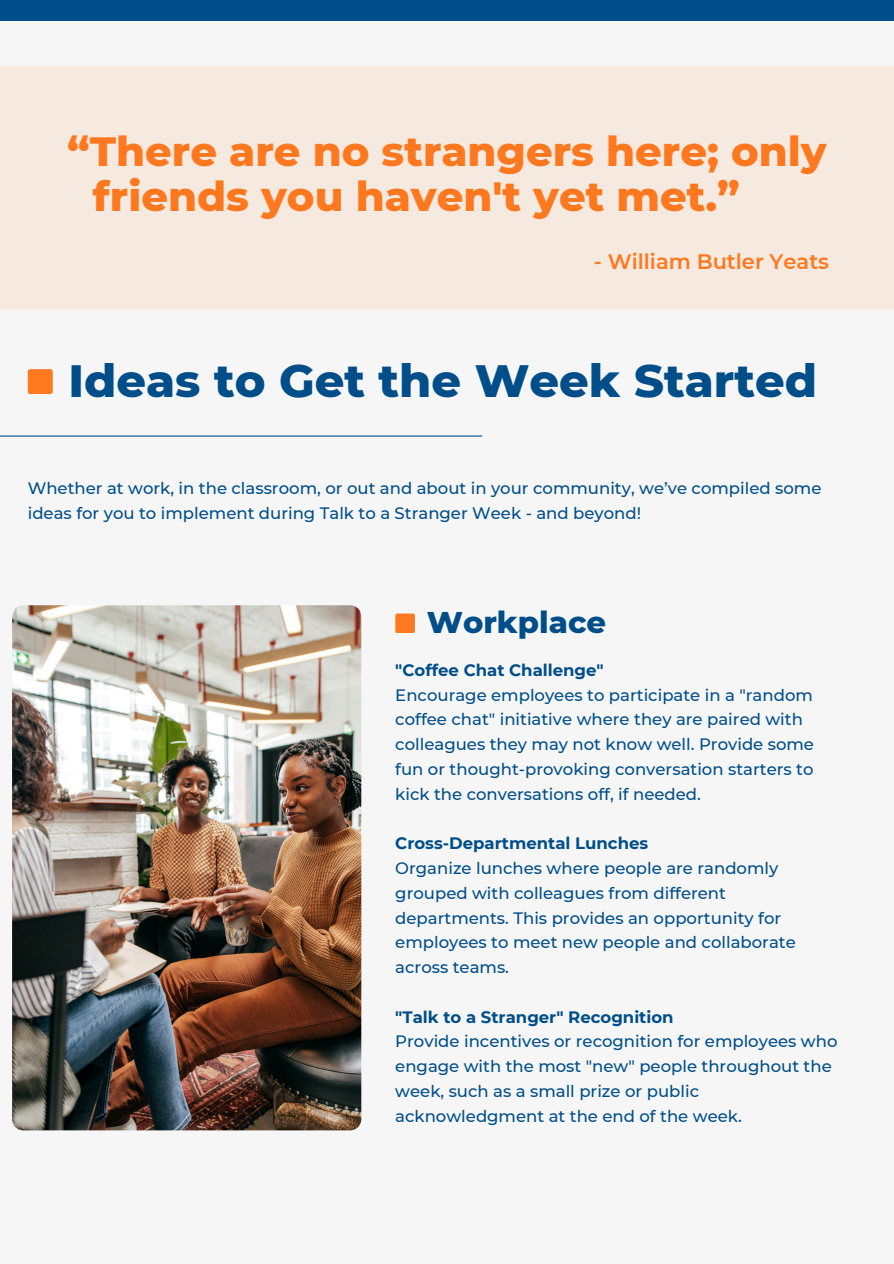
<style>
.page{position:relative;width:894px;height:1264px;background:#fff}
.page>*{position:absolute;margin:0;border:0;box-sizing:border-box;transform-origin:0 0}
.t1{font:800 46.2px "Montserrat";color:#004e89}
.t2{font:800 41.7px/44.2px "Montserrat";color:#fe781f}
.t3{font:800 30.6px "Montserrat";color:#004e89}
.t4{font:600 21px "Montserrat";color:#fe781f}
.t5{font:500 16.5px/24.8px "Montserrat";color:#004e89}
.t6{font:700 16.5px "Montserrat";color:#004e89}
</style>
<div class="page">
<div style="left:0;top:0;width:893px;height:1263px;background:#f6f6f6"></div>
<hr style="left:0;top:435px;width:482px;height:1px;background:#004e89">
<div style="left:28px;top:369px;width:25px;height:25px;background:#fe781f;border-radius:2px"></div>
<div style="left:0;top:0;width:893px;height:21px;background:#004e89"></div>
<div style="left:0;top:66px;width:893px;height:243px;background:#f6e9e0"></div>
<img style="left:12px;top:605px;width:349px;height:525px">
<div style="left:395px;top:613px;width:19px;height:19px;background:#fe781f;border-radius:2px"></div>
<p class="t2" style="left:93px;top:129px;width:735px;text-indent:-26px">“There are no strangers here; only friends you haven't yet met.”</p>
<h1 class="t4" style="left:593px;top:248px;width:237px">- William Butler Yeats</h1>
<h1 class="t1" style="left:68px;top:352px;width:749px">Ideas to Get the Week Started</h1>
<h3 class="t5" style="left:28px;top:475px;width:795px">Whether at work, in the classroom, or out and about in your community, we’ve compiled some ideas for you to implement during Talk to a Stranger Week - and beyond!</h3>
<p class="t3" style="left:426px;top:603px;width:181px">Workplace</p>
<p class="t6" style="left:395px;top:660px;width:210px">"Coffee Chat Challenge"</p>
<h2 class="t5" style="left:395px;top:682px;width:420px">Encourage employees to participate in a "random coffee chat" initiative where they are paired with colleagues they may not know well. Provide some fun or thought-provoking conversation starters to kick the conversations off, if needed.</h2>
<p class="t6" style="left:395px;top:833px;width:254px">Cross-Departmental Lunches</p>
<p class="t5" style="left:395px;top:855px;width:402px">Organize lunches where people are randomly grouped with colleagues from different departments. This provides an opportunity for employees to meet new people and collaborate across teams.</p>
<p class="t6" style="left:395px;top:1006px;width:280px">"Talk to a Stranger" Recognition</p>
<p class="t5" style="left:395px;top:1029px;width:443px">Provide incentives or recognition for employees who engage with the most "new" people throughout the week, such as a small prize or public acknowledgment at the end of the week.</p>
</div>
